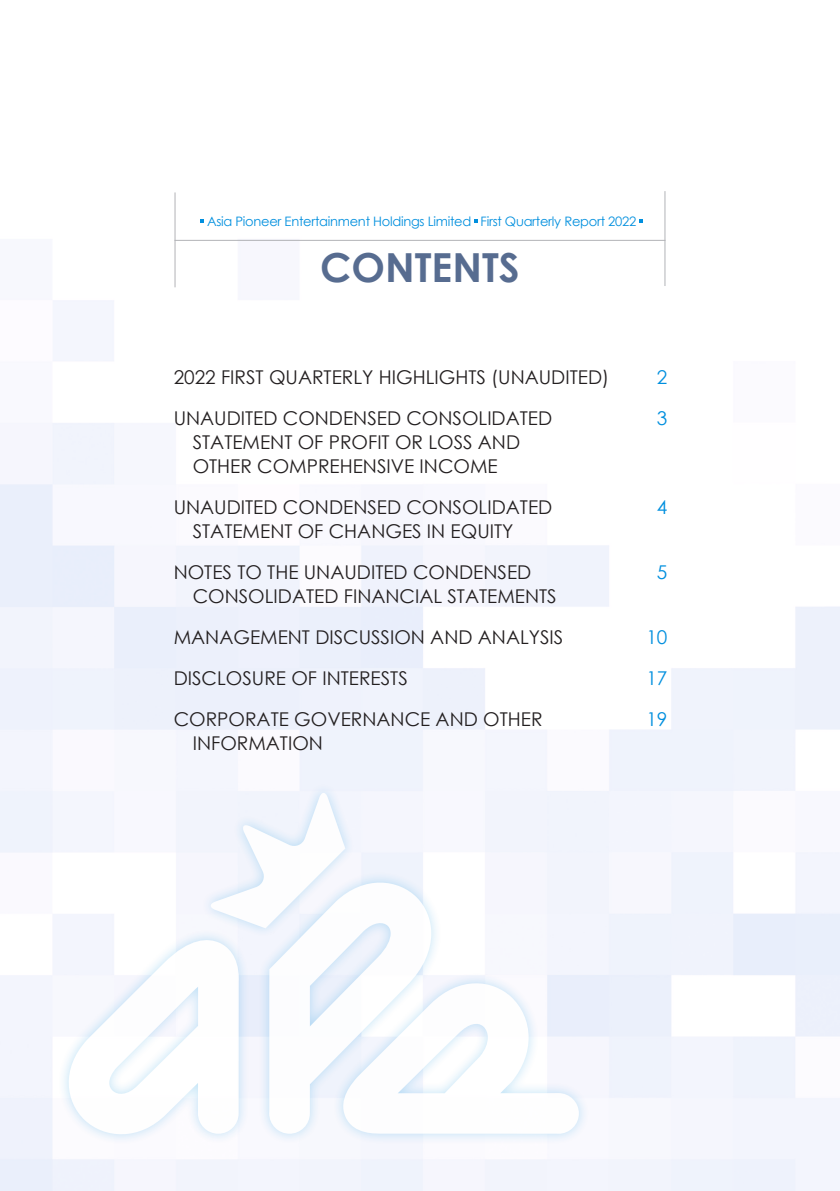
<style>
.page{position:relative;width:840px;height:1191px;background:#fff}
.page>*{position:absolute;margin:0;border:0;box-sizing:border-box;transform-origin:0 0}
.t1{font:700 40px "Century Gothic";color:#576c90}
.t2{font:19px/24px "Century Gothic";color:#231f20}
.t3{font:19px "Century Gothic";color:#008fde}
.t4{font:13px "Century Gothic";letter-spacing:-.02em;color:#008fde}
</style>
<div class="page">
<img style="left:0;top:191px;width:839px;height:1000px">
<hr style="left:174px;top:240px;width:491px;height:1px;background:#b2b3b7">
<hr style="left:174px;top:192px;width:1px;height:95px;background:#b2b3b7">
<hr style="left:664px;top:191px;width:1px;height:95px;background:#b2b3b7">
<svg style="left:474px;top:219px;width:3px;height:4px"></svg>
<div style="left:56px;top:781px;width:534px;height:365px;background:#f6f6fd"></div>
<svg style="left:66px;top:937px;width:173px;height:201px"></svg>
<svg style="left:269px;top:874px;width:162px;height:259px"></svg>
<svg style="left:337px;top:975px;width:241px;height:159px"></svg>
<svg style="left:209px;top:791px;width:136px;height:137px"></svg>
<p class="t4" style="left:207px;top:212px;width:430px">Asia Pioneer Entertainment Holdings Limited First Quarterly Report 2022</p>
<h1 class="t1" style="left:320px;top:237px;width:201px">CONTENTS</h1>
<p class="t2" style="left:173px;top:365px;width:437px">2022 FIRST QUARTERLY HIGHLIGHTS (UNAUDITED)</p>
<p class="t3" style="left:656px;top:364px;width:12px">2</p>
<p class="t2" style="left:192px;top:406px;width:361px;text-indent:-19px">UNAUDITED CONDENSED CONSOLIDATED<br>STATEMENT OF PROFIT OR LOSS AND<br>OTHER COMPREHENSIVE INCOME</p>
<p class="t3" style="left:656px;top:405px;width:12px">3</p>
<p class="t2" style="left:192px;top:495px;width:361px;text-indent:-19px">UNAUDITED CONDENSED CONSOLIDATED<br>STATEMENT OF CHANGES IN EQUITY</p>
<p class="t3" style="left:656px;top:494px;width:12px">4</p>
<p class="t2" style="left:193px;top:560px;width:365px;text-indent:-19px">NOTES TO THE UNAUDITED CONDENSED<br>CONSOLIDATED FINANCIAL STATEMENTS</p>
<p class="t3" style="left:656px;top:559px;width:12px">5</p>
<p class="t2" style="left:174px;top:625px;width:391px">MANAGEMENT DISCUSSION AND ANALYSIS</p>
<p class="t3" style="left:646px;top:624px;width:23px">10</p>
<p class="t2" style="left:174px;top:666px;width:235px">DISCLOSURE OF INTERESTS</p>
<p class="t3" style="left:646px;top:665px;width:23px">17</p>
<p class="t2" style="left:193px;top:707px;width:351px;text-indent:-19px">CORPORATE GOVERNANCE AND OTHER<br>INFORMATION</p>
<p class="t3" style="left:646px;top:706px;width:23px">19</p>
</div>
